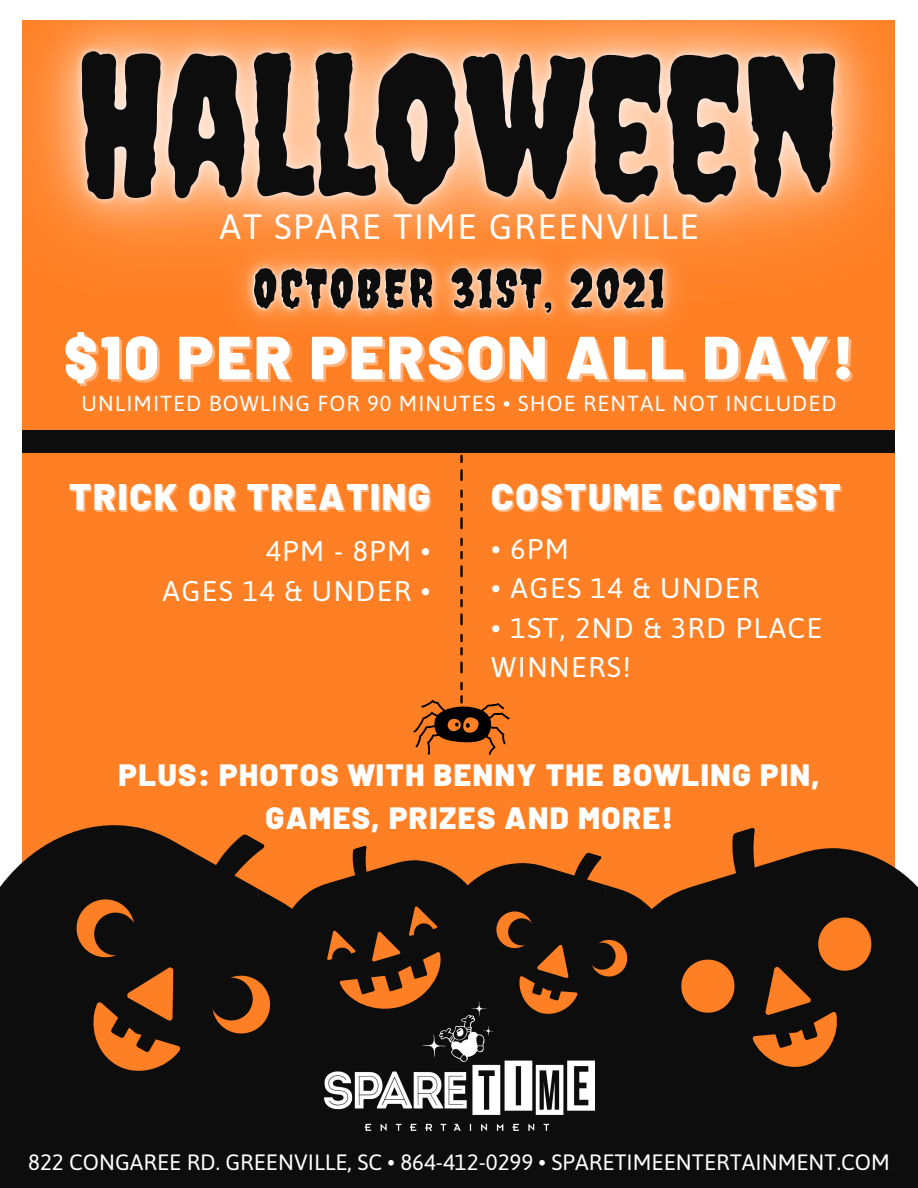
<style>
.page{position:relative;width:918px;height:1188px;background:#fff}
.page>*{position:absolute;margin:0;border:0;box-sizing:border-box;transform-origin:0 0}
.t1{font:193.8px "Creepster";color:#0e0d0d}
.t2{font:900 60.75px "Barlow";letter-spacing:.05em;color:#fff}
.t3{font:52.95px "Creepster";letter-spacing:.05em;color:#0e0d0d}
.t4{font:900 36.9px "Barlow";letter-spacing:.05em;color:#fff}
.t5{font:35.25px "Asap";letter-spacing:.05em;color:#fff}
.t6{font:900 30.75px/42.8px "Barlow";letter-spacing:.05em;color:#fff;text-align:center}
.t7{font:28.5px "Asap";letter-spacing:.05em;color:#fff}
.t8{font:22.2px "Asap";color:#fff}
.t9{font:21.75px "Asap";letter-spacing:.05em;color:#fff}
</style>
<div class="page">
<div style="left:22px;top:20px;width:873px;height:988px;background:#ff8024"></div>
<div style="left:0;top:929px;width:918px;height:259px;background:#0e0d0d"></div>
<svg style="left:0;top:825px;width:918px;height:286px"></svg>
<img style="left:324px;top:1001px;width:270px;height:130px">
<svg style="left:460px;top:497px;width:3px;height:14px"></svg>
<svg style="left:460px;top:517px;width:3px;height:12px"></svg>
<svg style="left:460px;top:538px;width:3px;height:21px"></svg>
<svg style="left:460px;top:565px;width:3px;height:12px"></svg>
<svg style="left:460px;top:586px;width:3px;height:21px"></svg>
<svg style="left:460px;top:613px;width:3px;height:12px"></svg>
<svg style="left:460px;top:634px;width:3px;height:21px"></svg>
<svg style="left:460px;top:662px;width:3px;height:11px"></svg>
<svg style="left:413px;top:682px;width:97px;height:73px"></svg>
<img style="left:22px;top:20px;width:873px;height:477px">
<div style="left:22px;top:430px;width:873px;height:22px;background:#0e0d0d"></div>
<img style="left:192px;top:197px;width:536px;height:182px">
<p class="t1" style="left:77px;top:11px;width:766px">HALLOWEEN</p>
<p class="t5" style="left:219px;top:206px;width:481px">AT SPARE TIME GREENVILLE</p>
<p class="t3" style="left:253px;top:257px;width:413px">OCTOBER 31ST, 2021</p>
<p class="t2" style="left:64px;top:318px;width:792px">$10 PER PERSON ALL DAY!</p>
<p class="t9" style="left:81px;top:391px;width:757px">UNLIMITED BOWLING FOR 90 MINUTES • SHOE RENTAL NOT INCLUDED</p>
<p class="t4" style="left:69px;top:473px;width:363px">TRICK OR TREATING</p>
<p class="t7" style="left:266px;top:535px;width:166px">4PM - 8PM •</p>
<p class="t7" style="left:163px;top:574px;width:269px">AGES 14 &amp; UNDER •</p>
<p class="t4" style="left:491px;top:473px;width:351px">COSTUME CONTEST</p>
<p class="t7" style="left:491px;top:532px;width:79px">• 6PM</p>
<p class="t7" style="left:491px;top:572px;width:269px">• AGES 14 &amp; UNDER</p>
<p class="t7" style="left:491px;top:611px;width:332px">• 1ST, 2ND &amp; 3RD PLACE</p>
<p class="t7" style="left:491px;top:651px;width:141px">WINNERS!</p>
<p class="t6" style="left:119px;top:753px;width:703px">PLUS: PHOTOS WITH BENNY THE BOWLING PIN,<br>GAMES, PRIZES AND MORE!</p>
<p class="t8" style="left:28px;top:1149px;width:863px">822 CONGAREE RD. GREENVILLE, SC • 864-412-0299 • SPARETIMEENTERTAINMENT.COM</p>
</div>
